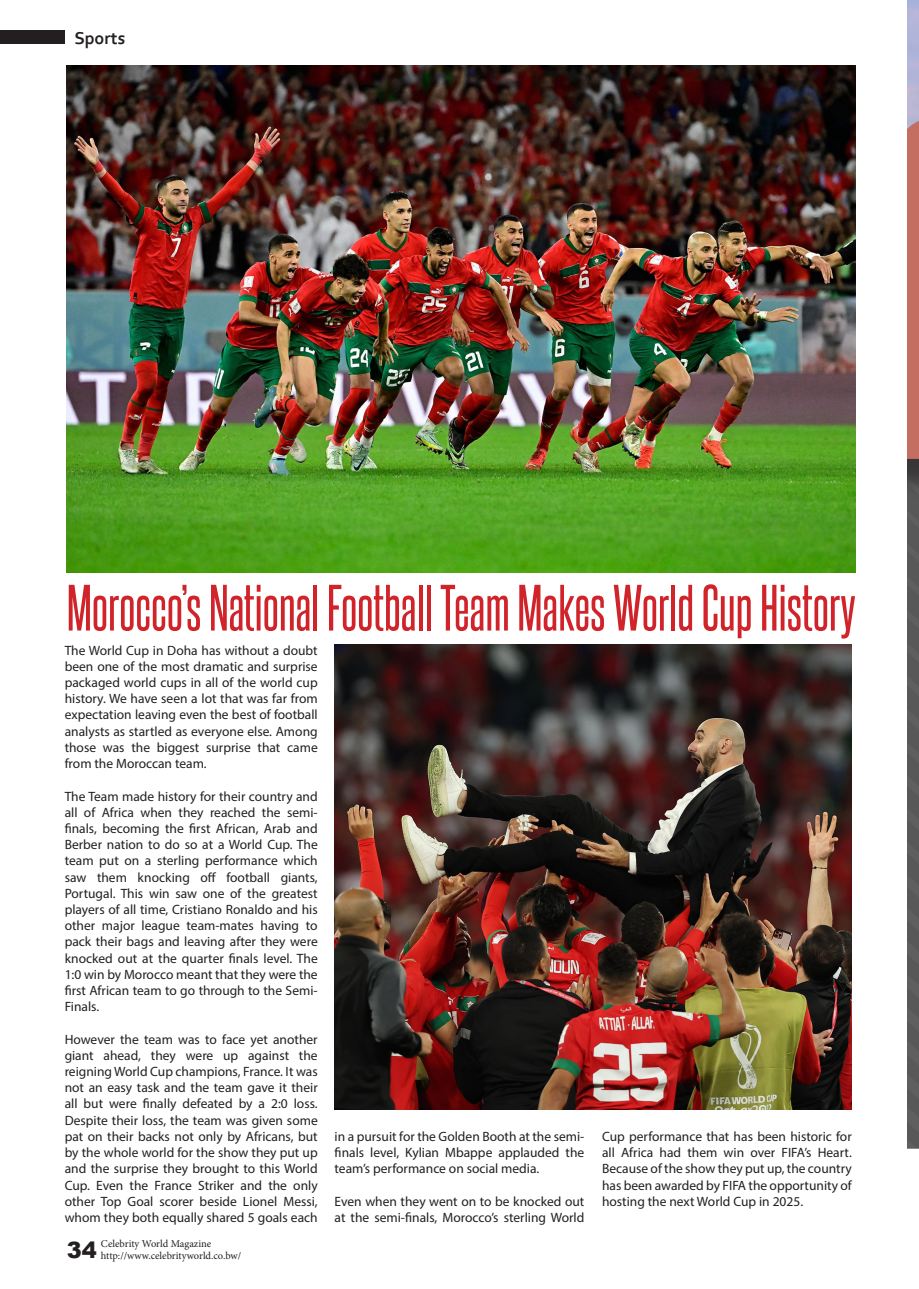
<style>
.page{position:relative;width:919px;height:1289px;background:#fff}
.page>*{position:absolute;margin:0;border:0;box-sizing:border-box;transform-origin:0 0}
.t1{font:55.5px "Steelfish Rg";color:#d1232a}
.t2{font:900 22.5px "Arial";color:#231f20}
.t3{font:700 18px "Corbel";color:#231f20}
.t4{font:13.5px/16.2px "Myriad Pro";color:#231f20;text-align:justify}
.t5{font:10.5px/11.7px "Minion Pro";letter-spacing:-.005em;color:#231f20}
</style>
<div class="page">
<div style="left:0;top:30px;width:65px;height:14px;background:#231f20"></div>
<svg style="left:907px;top:118px;width:11px;height:1031px;background:#7c605d"></svg>
<img style="left:67px;top:66px;width:788px;height:506px">
<img style="left:334px;top:644px;width:517px;height:465px">
<p class="t3" style="left:74px;top:26px;width:53px">Sports</p>
<p class="t1" style="left:67px;top:574px;width:790px">Morocco’s National Football Team Makes World Cup History</p>
<p class="t4" style="left:65px;top:641px;width:254px">The World Cup in Doha has without a doubt been one of the most dramatic and surprise packaged world cups in all of the world cup history. We have seen a lot that was far from expectation leaving even the best of football analysts as startled as everyone else. Among those was the biggest surprise that came from the Moroccan team.</p>
<p class="t4" style="left:65px;top:787px;width:254px">The Team made history for their country and all of Africa when they reached the semi&shy;finals, becoming the first African, Arab and Berber nation to do so at a World Cup. The team put on a sterling performance which saw them knocking off football giants, Portugal. This win saw one of the greatest players of all time, Cristiano Ronaldo and his other major league team-mates having to pack their bags and leaving after they were knocked out at the quarter finals level. The 1:0 win by Morocco meant that they were the first African team to go through to the Semi-Finals.</p>
<p class="t4" style="left:65px;top:1030px;width:254px">However the team was to face yet another giant ahead, they were up against the reigning World Cup champions, France. It was not an easy task and the team gave it their all but were finally defeated by a 2:0 loss.<br>Despite their loss, the team was given some pat on their backs not only by Africans, but by the whole world for the show they put up and the surprise they brought to this World Cup. Even the France Striker and the only other Top Goal scorer beside Lionel Messi, whom they both equally shared 5 goals each</p>
<h2 class="t2" style="left:67px;top:1233px;width:32px">34</h2>
<p class="t5" style="left:101px;top:1238px;width:142px">Celebrity World Magazine http://www.celebrityworld.co.bw/</p>
<p class="t4" style="left:334px;top:1128px;width:251px">in a pursuit for the Golden Booth at the semi&shy;finals level, Kylian Mbappe applauded the team’s performance on social media.</p>
<p class="t4" style="left:334px;top:1192px;width:251px">Even when they went on to be knocked out at the semi-finals, Morocco’s sterling World</p>
<p class="t4" style="left:602px;top:1128px;width:251px">Cup performance that has been historic for all Africa had them win over FIFA’s Heart.<br>Because of the show they put up, the country has been awarded by FIFA the opportunity of hosting the next World Cup in 2025.</p>
</div>
